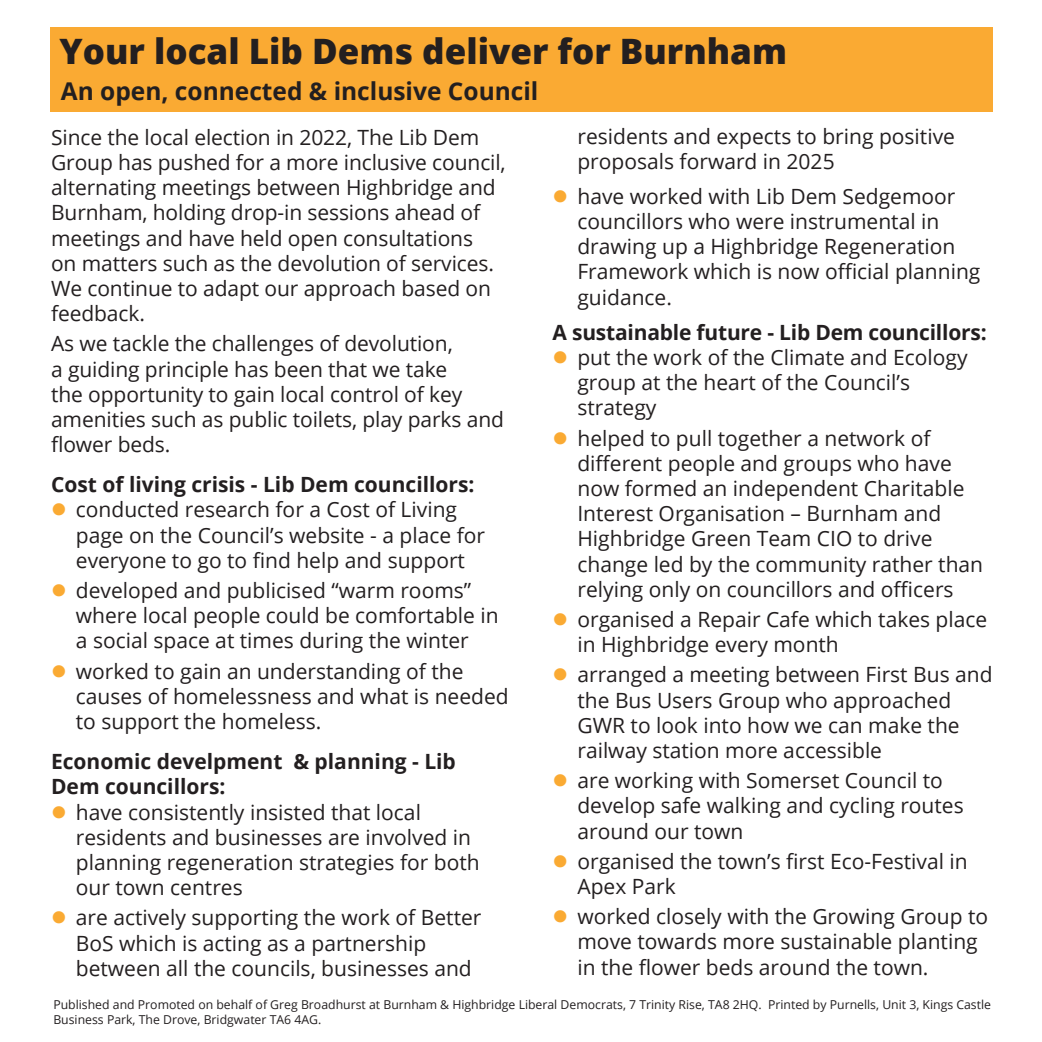
<style>
.page{position:relative;width:1042px;height:1042px;background:#fff}
.page>*{position:absolute;margin:0;border:0;box-sizing:border-box;transform-origin:0 0}
.t1{font:800 35px "Open Sans";color:#231f20}
.t2{font:700 24.5px "Open Sans";color:#231f20}
.t3{font:21px/25.2px "Open Sans";color:#231f20}
.t4{font:700 21px/25.2px "Open Sans";color:#231f20}
.t5{font:12.25px/14.7px "Open Sans";color:#231f20}
.s1{color:#faaa33}
</style>
<div class="page">
<div style="left:50px;top:27px;width:942px;height:85px;background:#faaa33"></div>
<p class="t1" style="left:60px;top:25px;width:729px">Your local Lib Dems deliver for Burnham</p>
<p class="t2" style="left:61px;top:74px;width:479px">An open, connected &amp; inclusive Council</p>
<p class="t3" style="left:577px;top:123px;width:379px">residents and expects to bring positive proposals forward in 2025</p>
<p class="t3" style="left:577px;top:183px;width:404px;text-indent:-25px"><span class="s1">●</span> have worked with Lib Dem Sedgemoor councillors who were instrumental in drawing up a Highbridge Regeneration<br>Framework which is now official planning guidance.</p>
<p class="t4" style="left:553px;top:319px;width:435px">A sustainable future - Lib Dem councillors:</p>
<p class="t3" style="left:577px;top:344px;width:392px;text-indent:-25px"><span class="s1">●</span> put the work of the Climate and Ecology group at the heart of the Council’s strategy</p>
<p class="t3" style="left:577px;top:425px;width:407px;text-indent:-25px"><span class="s1">●</span> helped to pull together a network of different people and groups who have now formed an independent Charitable Interest Organisation – Burnham and Highbridge Green Team CIO to drive change led by the community rather than relying only on councillors and officers</p>
<p class="t3" style="left:577px;top:606px;width:411px;text-indent:-25px"><span class="s1">●</span> organised a Repair Cafe which takes place in Highbridge every month</p>
<p class="t3" style="left:577px;top:661px;width:417px;text-indent:-25px"><span class="s1">●</span> arranged a meeting between First Bus and the Bus Users Group who approached GWR to look into how we can make the railway station more accessible</p>
<p class="t3" style="left:577px;top:767px;width:388px;text-indent:-25px"><span class="s1">●</span> are working with Somerset Council to develop safe walking and cycling routes around our town</p>
<p class="t3" style="left:577px;top:848px;width:392px;text-indent:-25px"><span class="s1">●</span> organised the town’s first Eco-Festival in<br>Apex Park</p>
<p class="t3" style="left:577px;top:903px;width:412px;text-indent:-25px"><span class="s1">●</span> worked closely with the Growing Group to move towards more sustainable planting in the flower beds around the town.</p>
<p class="t3" style="left:51px;top:124px;width:456px">Since the local election in 2022, The Lib Dem Group has pushed for a more inclusive council, alternating meetings between Highbridge and Burnham, holding drop-in sessions ahead of meetings and have held open consultations<br>on matters such as the devolution of services.<br>We continue to adapt our approach based on feedback.</p>
<p class="t3" style="left:51px;top:331px;width:454px">As we tackle the challenges of devolution,<br>a guiding principle has been that we take<br>the opportunity to gain local control of key amenities such as public toilets, play parks and flower beds.</p>
<p class="t4" style="left:51px;top:471px;width:425px">Cost of living crisis - Lib Dem councillors:</p>
<p class="t3" style="left:76px;top:497px;width:411px;text-indent:-25px"><span class="s1">●</span> conducted research for a Cost of Living page on the Council’s website - a place for everyone to go to find help and support</p>
<p class="t3" style="left:76px;top:577px;width:424px;text-indent:-25px"><span class="s1">●</span> developed and publicised “warm rooms” where local people could be comfortable in a social space at times during the winter</p>
<p class="t3" style="left:76px;top:658px;width:434px;text-indent:-25px"><span class="s1">●</span> worked to gain an understanding of the causes of homelessness and what is needed to support the homeless.</p>
<p class="t4" style="left:51px;top:748px;width:406px">Economic develpment &amp; planning - Lib<br>Dem councillors:</p>
<p class="t3" style="left:76px;top:799px;width:405px;text-indent:-25px"><span class="s1">●</span> have consistently insisted that local residents and businesses are involved in planning regeneration strategies for both our town centres</p>
<p class="t3" style="left:76px;top:904px;width:407px;text-indent:-25px"><span class="s1">●</span> are actively supporting the work of Better<br>BoS which is acting as a partnership between all the councils, businesses and</p>
<p class="t5" style="left:53px;top:997px;width:939px">Published and Promoted on behalf of Greg Broadhurst at Burnham &amp; Highbridge Liberal Democrats, 7 Trinity Rise, TA8 2HQ. Printed by Purnells, Unit 3, Kings Castle<br>Business Park, The Drove, Bridgwater TA6 4AG.</p>
</div>
